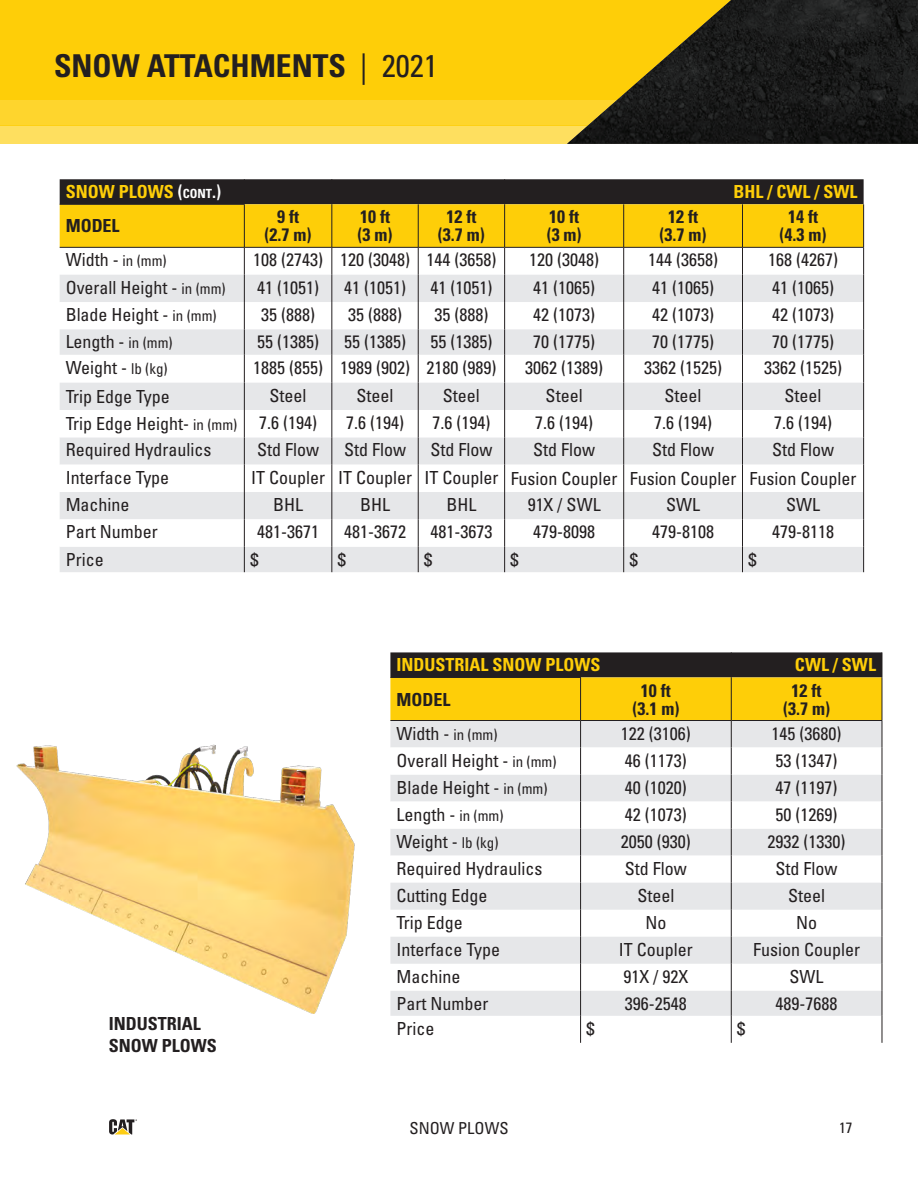
<style>
.page{position:relative;width:918px;height:1188px;background:#fff}
.page>*{position:absolute;margin:0;border:0;box-sizing:border-box;transform-origin:0 0}
.t1{font:700 condensed 31.5px "Univers LT Std";color:#231f20}
.t2{font:condensed 18px "Univers LT Std";color:#231f20}
.t3{font:700 condensed 18px "Univers LT Std";color:#231f20}
.t4{font:700 condensed 18px "Univers LT Std";color:#fece08}
.t5{font:condensed 16.5px "Univers LT Std";color:#231f20}
.t6{font:condensed 15px "Univers LT Std";color:#231f20}
.s1{font-weight:400}
.s2{color:#fff}
.s3{font-size:12.6px;color:#fff}
.s4{font-size:15px}
</style>
<div class="page">
<div style="left:0;top:0;width:918px;height:99px;background:#fece08"></div>
<div style="left:0;top:99px;width:918px;height:26px;background:#fed52d"></div>
<div style="left:0;top:125px;width:918px;height:19px;background:#fedf5f"></div>
<img style="left:567px;top:0;width:351px;height:144px">
<svg style="left:109px;top:1119px;width:28px;height:16px"></svg>
<svg style="left:60px;top:179px;width:804px;height:393px"></svg>
<svg style="left:390px;top:652px;width:493px;height:391px"></svg>
<hr style="left:390px;top:720px;width:191px;height:1px;background:#231f20">
<hr style="left:882px;top:677px;width:1px;height:43px;background:#231f20">
<hr style="left:731px;top:720px;width:151px;height:1px;background:#231f20">
<img style="left:16px;top:744px;width:339px;height:270px">
<h1 class="t1" style="left:54px;top:46px;width:385px">SNOW ATTACHMENTS <span class="s1">| 2021</span></h1>
<p class="t4" style="left:66px;top:181px;width:157px">SNOW PLOWS <span class="s2">(</span><span class="s3">CONT</span><span class="s2">.)</span></p>
<p class="t4" style="left:734px;top:181px;width:125px">BHL / CWL / SWL</p>
<p class="t3" style="left:66px;top:215px;width:55px">MODEL</p>
<p class="t3" style="left:277px;top:206px;width:23px">9 ft</p>
<p class="t3" style="left:265px;top:224px;width:48px">(2.7 m)</p>
<p class="t3" style="left:360px;top:206px;width:31px">10 ft</p>
<p class="t3" style="left:358px;top:224px;width:36px">(3 m)</p>
<p class="t3" style="left:446px;top:206px;width:31px">12 ft</p>
<p class="t3" style="left:438px;top:224px;width:48px">(3.7 m)</p>
<p class="t3" style="left:549px;top:206px;width:31px">10 ft</p>
<p class="t3" style="left:547px;top:224px;width:36px">(3 m)</p>
<p class="t3" style="left:668px;top:206px;width:31px">12 ft</p>
<p class="t3" style="left:660px;top:224px;width:48px">(3.7 m)</p>
<p class="t3" style="left:788px;top:206px;width:31px">14 ft</p>
<p class="t3" style="left:780px;top:224px;width:48px">(4.3 m)</p>
<p class="t2" style="left:66px;top:249px;width:103px">Width - <span class="s4">in (mm)</span></p>
<p class="t2" style="left:253px;top:249px;width:71px">108 (2743)</p>
<p class="t2" style="left:340px;top:249px;width:71px">120 (3048)</p>
<p class="t2" style="left:426px;top:249px;width:71px">144 (3658)</p>
<p class="t2" style="left:529px;top:249px;width:71px">120 (3048)</p>
<p class="t2" style="left:648px;top:249px;width:71px">144 (3658)</p>
<p class="t2" style="left:768px;top:249px;width:71px">168 (4267)</p>
<p class="t2" style="left:66px;top:276px;width:162px">Overall Height - <span class="s4">in (mm)</span></p>
<p class="t2" style="left:257px;top:276px;width:63px">41 (1051)</p>
<p class="t2" style="left:344px;top:276px;width:63px">41 (1051)</p>
<p class="t2" style="left:430px;top:276px;width:63px">41 (1051)</p>
<p class="t2" style="left:533px;top:276px;width:63px">41 (1065)</p>
<p class="t2" style="left:652px;top:276px;width:63px">41 (1065)</p>
<p class="t2" style="left:772px;top:276px;width:63px">41 (1065)</p>
<p class="t2" style="left:66px;top:303px;width:153px">Blade Height - <span class="s4">in (mm)</span></p>
<p class="t2" style="left:261px;top:303px;width:55px">35 (888)</p>
<p class="t2" style="left:348px;top:303px;width:55px">35 (888)</p>
<p class="t2" style="left:434px;top:303px;width:55px">35 (888)</p>
<p class="t2" style="left:533px;top:303px;width:63px">42 (1073)</p>
<p class="t2" style="left:652px;top:303px;width:63px">42 (1073)</p>
<p class="t2" style="left:772px;top:303px;width:63px">42 (1073)</p>
<p class="t2" style="left:66px;top:331px;width:109px">Length - <span class="s4">in (mm)</span></p>
<p class="t2" style="left:257px;top:331px;width:63px">55 (1385)</p>
<p class="t2" style="left:344px;top:331px;width:63px">55 (1385)</p>
<p class="t2" style="left:430px;top:331px;width:63px">55 (1385)</p>
<p class="t2" style="left:533px;top:331px;width:63px">70 (1775)</p>
<p class="t2" style="left:652px;top:331px;width:63px">70 (1775)</p>
<p class="t2" style="left:772px;top:331px;width:63px">70 (1775)</p>
<p class="t2" style="left:66px;top:356px;width:104px">Weight - <span class="s4">lb (kg)</span></p>
<p class="t2" style="left:253px;top:356px;width:71px">1885 (855)</p>
<p class="t2" style="left:340px;top:356px;width:71px">1989 (902)</p>
<p class="t2" style="left:426px;top:356px;width:71px">2180 (989)</p>
<p class="t2" style="left:525px;top:356px;width:79px">3062 (1389)</p>
<p class="t2" style="left:644px;top:356px;width:79px">3362 (1525)</p>
<p class="t2" style="left:764px;top:356px;width:79px">3362 (1525)</p>
<p class="t2" style="left:66px;top:385px;width:106px">Trip Edge Type</p>
<p class="t2" style="left:270px;top:384px;width:39px">Steel</p>
<p class="t2" style="left:357px;top:384px;width:39px">Steel</p>
<p class="t2" style="left:443px;top:384px;width:39px">Steel</p>
<p class="t2" style="left:546px;top:384px;width:39px">Steel</p>
<p class="t2" style="left:665px;top:384px;width:39px">Steel</p>
<p class="t2" style="left:785px;top:384px;width:39px">Steel</p>
<p class="t2" style="left:66px;top:412px;width:173px">Trip Edge Height- <span class="s4">in (mm)</span></p>
<p class="t2" style="left:259px;top:411px;width:59px">7.6 (194)</p>
<p class="t2" style="left:346px;top:411px;width:59px">7.6 (194)</p>
<p class="t2" style="left:432px;top:411px;width:59px">7.6 (194)</p>
<p class="t2" style="left:535px;top:411px;width:59px">7.6 (194)</p>
<p class="t2" style="left:654px;top:411px;width:59px">7.6 (194)</p>
<p class="t2" style="left:774px;top:411px;width:59px">7.6 (194)</p>
<p class="t2" style="left:66px;top:439px;width:147px">Required Hydraulics</p>
<p class="t2" style="left:257px;top:439px;width:63px">Std Flow</p>
<p class="t2" style="left:344px;top:439px;width:63px">Std Flow</p>
<p class="t2" style="left:430px;top:439px;width:63px">Std Flow</p>
<p class="t2" style="left:533px;top:439px;width:63px">Std Flow</p>
<p class="t2" style="left:652px;top:439px;width:63px">Std Flow</p>
<p class="t2" style="left:772px;top:439px;width:63px">Std Flow</p>
<p class="t2" style="left:66px;top:466px;width:105px">Interface Type</p>
<p class="t2" style="left:251px;top:466px;width:75px">IT Coupler</p>
<p class="t2" style="left:338px;top:466px;width:75px">IT Coupler</p>
<p class="t2" style="left:424px;top:466px;width:75px">IT Coupler</p>
<p class="t2" style="left:511px;top:467px;width:108px">Fusion Coupler</p>
<p class="t2" style="left:630px;top:467px;width:108px">Fusion Coupler</p>
<p class="t2" style="left:750px;top:467px;width:108px">Fusion Coupler</p>
<p class="t2" style="left:66px;top:493px;width:65px">Machine</p>
<p class="t2" style="left:273px;top:493px;width:31px">BHL</p>
<p class="t2" style="left:360px;top:493px;width:31px">BHL</p>
<p class="t2" style="left:446px;top:493px;width:31px">BHL</p>
<p class="t2" style="left:528px;top:493px;width:74px">91X / SWL</p>
<p class="t2" style="left:666px;top:493px;width:36px">SWL</p>
<p class="t2" style="left:786px;top:493px;width:36px">SWL</p>
<p class="t2" style="left:66px;top:521px;width:93px">Part Number</p>
<p class="t2" style="left:257px;top:521px;width:63px">481-3671</p>
<p class="t2" style="left:344px;top:521px;width:63px">481-3672</p>
<p class="t2" style="left:430px;top:521px;width:63px">481-3673</p>
<p class="t2" style="left:533px;top:521px;width:63px">479-8098</p>
<p class="t2" style="left:652px;top:521px;width:63px">479-8108</p>
<p class="t2" style="left:772px;top:521px;width:63px">479-8118</p>
<p class="t2" style="left:66px;top:548px;width:39px">Price</p>
<p class="t2" style="left:250px;top:548px;width:9px">$</p>
<p class="t2" style="left:338px;top:548px;width:9px">$</p>
<p class="t2" style="left:424px;top:548px;width:9px">$</p>
<p class="t2" style="left:511px;top:548px;width:9px">$</p>
<p class="t2" style="left:630px;top:548px;width:9px">$</p>
<p class="t2" style="left:749px;top:548px;width:9px">$</p>
<p class="t3" style="left:109px;top:1013px;width:94px">INDUSTRIAL</p>
<p class="t3" style="left:109px;top:1035px;width:110px">SNOW PLOWS</p>
<p class="t4" style="left:396px;top:654px;width:206px">INDUSTRIAL SNOW PLOWS</p>
<p class="t4" style="left:795px;top:654px;width:82px">CWL / SWL</p>
<p class="t3" style="left:396px;top:688px;width:55px">MODEL</p>
<p class="t3" style="left:641px;top:679px;width:31px">10 ft</p>
<p class="t3" style="left:632px;top:697px;width:48px">(3.1 m)</p>
<p class="t3" style="left:792px;top:679px;width:31px">12 ft</p>
<p class="t3" style="left:783px;top:697px;width:48px">(3.7 m)</p>
<p class="t2" style="left:396px;top:722px;width:103px">Width - <span class="s4">in (mm)</span></p>
<p class="t2" style="left:621px;top:722px;width:71px">122 (3106)</p>
<p class="t2" style="left:772px;top:722px;width:71px">145 (3680)</p>
<p class="t2" style="left:396px;top:749px;width:162px">Overall Height - <span class="s4">in (mm)</span></p>
<p class="t2" style="left:625px;top:749px;width:63px">46 (1173)</p>
<p class="t2" style="left:776px;top:749px;width:63px">53 (1347)</p>
<p class="t2" style="left:396px;top:776px;width:153px">Blade Height - <span class="s4">in (mm)</span></p>
<p class="t2" style="left:625px;top:776px;width:63px">40 (1020)</p>
<p class="t2" style="left:776px;top:776px;width:63px">47 (1197)</p>
<p class="t2" style="left:396px;top:803px;width:109px">Length - <span class="s4">in (mm)</span></p>
<p class="t2" style="left:625px;top:803px;width:63px">42 (1073)</p>
<p class="t2" style="left:776px;top:803px;width:63px">50 (1269)</p>
<p class="t2" style="left:396px;top:830px;width:104px">Weight - <span class="s4">lb (kg)</span></p>
<p class="t2" style="left:621px;top:830px;width:71px">2050 (930)</p>
<p class="t2" style="left:768px;top:830px;width:79px">2932 (1330)</p>
<p class="t2" style="left:396px;top:857px;width:147px">Required Hydraulics</p>
<p class="t2" style="left:625px;top:857px;width:63px">Std Flow</p>
<p class="t2" style="left:776px;top:857px;width:63px">Std Flow</p>
<p class="t2" style="left:396px;top:884px;width:93px">Cutting Edge</p>
<p class="t2" style="left:637px;top:884px;width:39px">Steel</p>
<p class="t2" style="left:788px;top:884px;width:39px">Steel</p>
<p class="t2" style="left:396px;top:911px;width:68px">Trip Edge</p>
<p class="t2" style="left:645px;top:911px;width:23px">No</p>
<p class="t2" style="left:796px;top:911px;width:23px">No</p>
<p class="t2" style="left:396px;top:938px;width:105px">Interface Type</p>
<p class="t2" style="left:619px;top:938px;width:75px">IT Coupler</p>
<p class="t2" style="left:753px;top:938px;width:108px">Fusion Coupler</p>
<p class="t2" style="left:396px;top:965px;width:65px">Machine</p>
<p class="t2" style="left:623px;top:965px;width:66px">91X / 92X</p>
<p class="t2" style="left:790px;top:965px;width:36px">SWL</p>
<p class="t2" style="left:396px;top:992px;width:93px">Part Number</p>
<p class="t2" style="left:625px;top:992px;width:63px">396-2548</p>
<p class="t2" style="left:776px;top:992px;width:63px">489-7688</p>
<p class="t2" style="left:396px;top:1017px;width:39px">Price</p>
<p class="t2" style="left:587px;top:1017px;width:9px">$</p>
<p class="t2" style="left:737px;top:1017px;width:9px">$</p>
<p class="t5" style="left:410px;top:1118px;width:101px">SNOW PLOWS</p>
<p class="t6" style="left:839px;top:1118px;width:15px">17</p>
</div>
